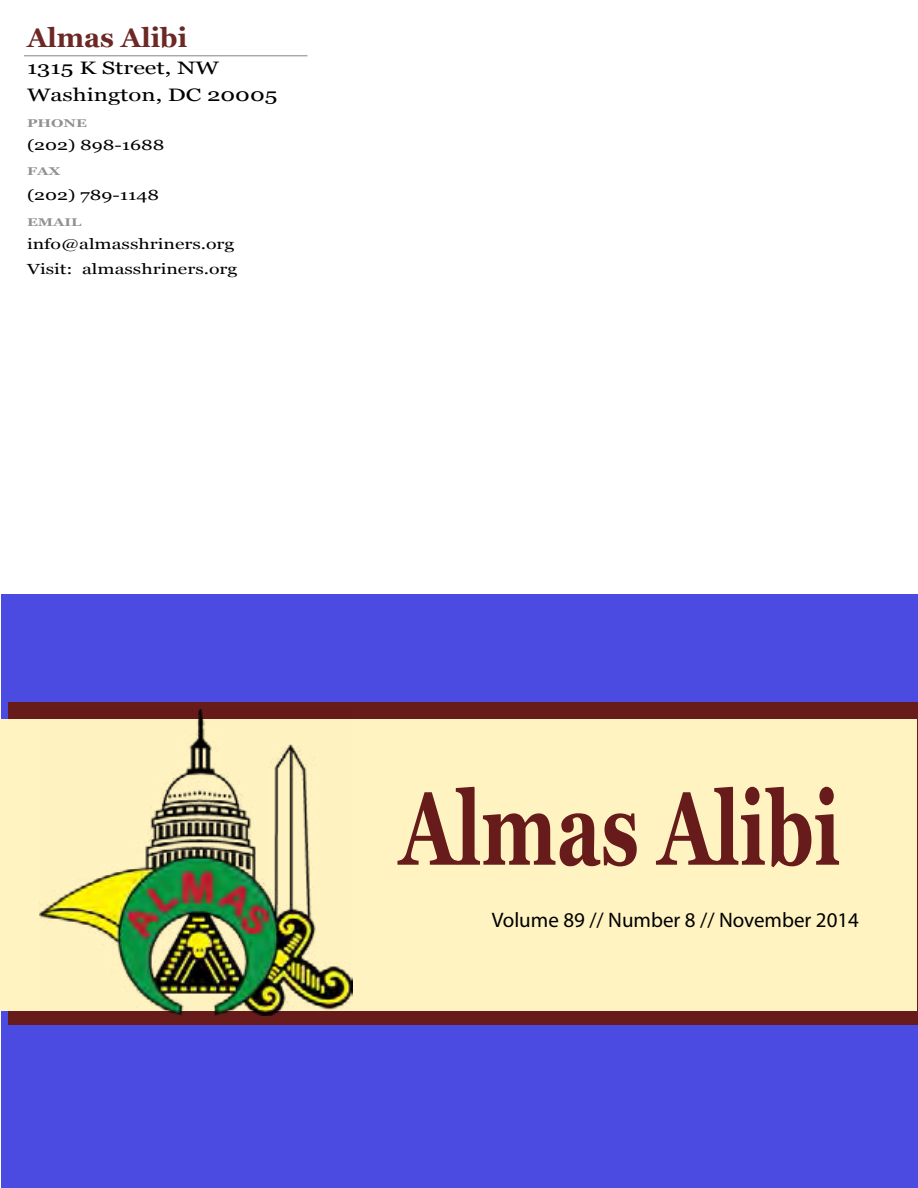
<style>
.page{position:relative;width:918px;height:1188px;background:#fff}
.page>*{position:absolute;margin:0;border:0;box-sizing:border-box;transform-origin:0 0}
.t1{font:700 103.2px "Georgia";color:#671b1b;scale:.72 1}
.t2{font:700 27px "Georgia";color:#6c2825}
.t3{font:21px "Myriad Pro";color:#000}
.t4{font:18px/27px "Georgia";color:#000;scale:1.33 1}
.t5{font:14.7px/25.2px "Georgia";color:#000;scale:1.33 1}
.t6{font:700 11.25px "Georgia";color:#8f9193;scale:1.33 1}
</style>
<div class="page">
<div style="left:2px;top:594px;width:916px;height:594px;background:#4b4be1"></div>
<div style="left:9px;top:702px;width:909px;height:322px;background:#671b1b"></div>
<div style="left:0;top:719px;width:917px;height:292px;background:#fff3c1"></div>
<hr style="left:24px;top:55px;width:284px;height:1px;background:#8f9193">
<img style="left:40px;top:709px;width:312px;height:307px">
<h2 class="t2" style="left:27px;top:21px;width:162px">Almas Alibi</h2>
<p class="t4" style="left:27px;top:55px;width:190px">1315 K Street, NW<br>Washington, DC 20005</p>
<p class="t6" style="left:27px;top:115px;width:47px">PHONE</p>
<p class="t5" style="left:27px;top:133px;width:105px">(202) 898-1688</p>
<p class="t6" style="left:27px;top:164px;width:27px">FAX</p>
<p class="t5" style="left:27px;top:183px;width:101px">(202) 789-1148</p>
<p class="t6" style="left:27px;top:214px;width:42px">EMAIL</p>
<p class="t5" style="left:27px;top:232px;width:160px">info@almasshriners.org<br>Visit: almasshriners.org</p>
<h1 class="t1" style="left:400px;top:763px;width:614px">Almas Alibi</h1>
<h3 class="t3" style="left:492px;top:907px;width:369px">Volume 89 // Number 8 // November 2014</h3>
</div>
